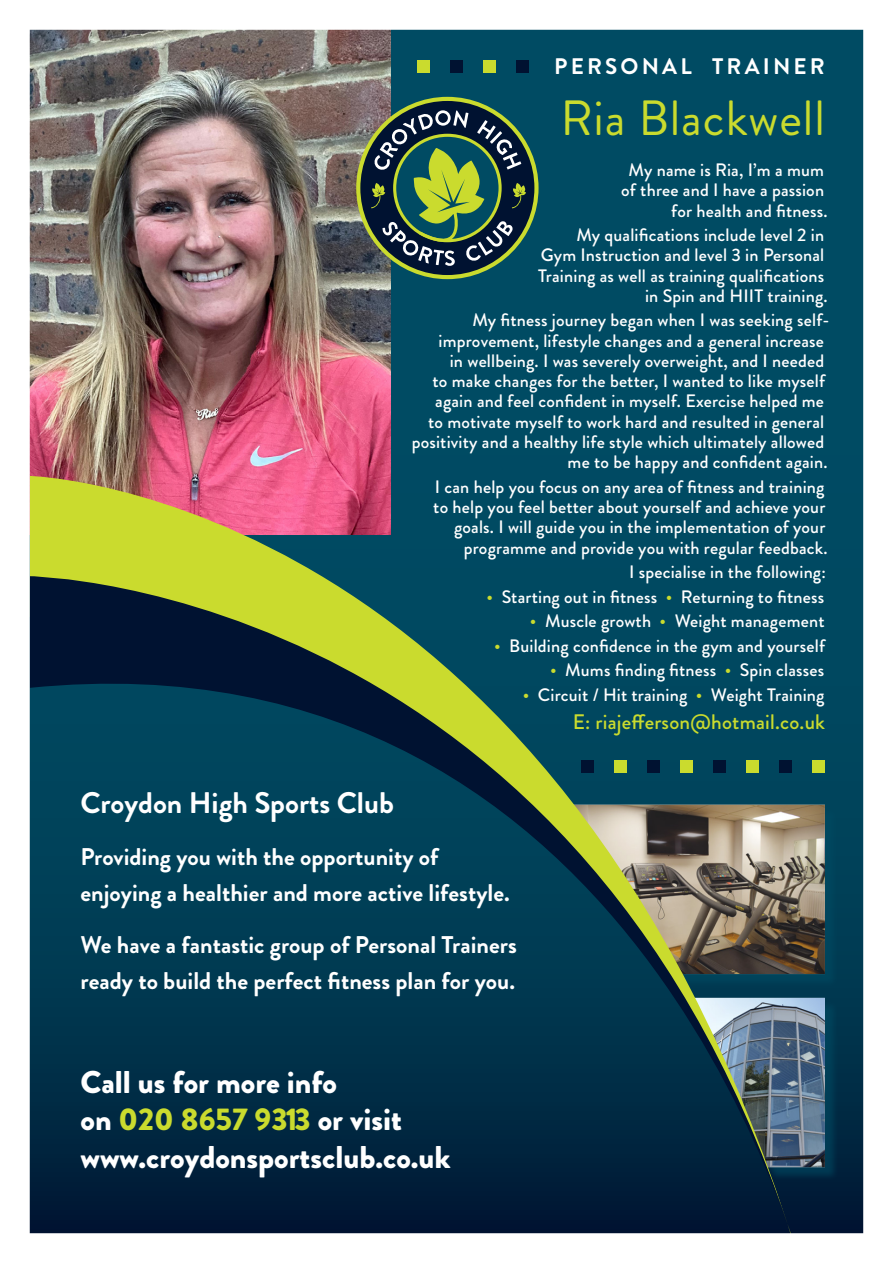
<style>
.page{position:relative;width:893px;height:1263px;background:#fff}
.page>*{position:absolute;margin:0;border:0;box-sizing:border-box;transform-origin:0 0}
.t1{font:49.35px "Brandon Grotesque";letter-spacing:.02em;color:#cadb2e}
.t2{font:900 31.5px/37.8px "Brandon Grotesque";color:#fff}
.t3{font:700 29.7px "Brandon Grotesque";color:#fff}
.t4{font:700 24.15px/35.8px "Brandon Grotesque";color:#fff}
.t5{font:700 22.5px "Brandon Grotesque";letter-spacing:.14em;color:#fff}
.t6{font:500 21px "Brandon Grotesque";letter-spacing:.01em;color:#cadb2e}
.t7{font:500 18px/20.2px "Brandon Grotesque";letter-spacing:.01em;color:#fff;text-align:right}
.s1{color:#cadb2e}
</style>
<div class="page">
<img style="left:29px;top:29px;width:835px;height:1205px">
<p class="t5" style="left:554px;top:51px;width:272px">PERSONAL TRAINER</p>
<h1 class="t1" style="left:561px;top:84px;width:266px">Ria Blackwell</h1>
<p class="t7" style="left:621px;top:160px;width:208px">My name is Ria, I’m a mum of three and I have a passion for health and fitness.</p>
<p class="t7" style="left:538px;top:225px;width:291px">My qualifications include level 2 in<br>Gym Instruction and level 3 in Personal Training as well as training qualifications in Spin and HIIT training.</p>
<p class="t7" style="left:472px;top:310px;width:359px">My fitness journey began when I was seeking self-</p>
<p class="t7" style="left:438px;top:331px;width:387px">improvement, lifestyle changes and a general increase</p>
<p class="t7" style="left:450px;top:351px;width:376px">in wellbeing. I was severely overweight, and I needed</p>
<p class="t7" style="left:433px;top:371px;width:394px">to make changes for the better, I wanted to like myself</p>
<p class="t7" style="left:435px;top:391px;width:390px">again and feel confident in myself. Exercise helped me</p>
<p class="t7" style="left:428px;top:412px;width:398px">to motivate myself to work hard and resulted in general</p>
<p class="t7" style="left:412px;top:432px;width:414px">positivity and a healthy life style which ultimately allowed</p>
<p class="t7" style="left:568px;top:452px;width:262px">me to be happy and confident again.</p>
<p class="t7" style="left:433px;top:477px;width:396px">I can help you focus on any area of fitness and training to help you feel better about yourself and achieve your goals. I will guide you in the implementation of your programme and provide you with regular feedback.</p>
<p class="t7" style="left:629px;top:562px;width:198px">I specialise in the following:</p>
<p class="t7" style="left:487px;top:586px;width:339px"><span class="s1">•</span> Starting out in fitness <span class="s1">•</span> Returning to fitness</p>
<p class="t7" style="left:530px;top:611px;width:296px"><span class="s1">•</span> Muscle growth <span class="s1">•</span> Weight management</p>
<p class="t7" style="left:494px;top:635px;width:332px"><span class="s1">•</span> Building confidence in the gym and yourself</p>
<p class="t7" style="left:550px;top:660px;width:276px"><span class="s1">•</span> Mums finding fitness <span class="s1">•</span> Spin classes</p>
<p class="t7" style="left:523px;top:684px;width:303px"><span class="s1">•</span> Circuit / Hit training <span class="s1">•</span> Weight Training</p>
<p class="t6" style="left:573px;top:707px;width:254px">E: riajefferson@hotmail.co.uk</p>
<h3 class="t3" style="left:81px;top:781px;width:315px">Croydon High Sports Club</h3>
<h3 class="t4" style="left:81px;top:839px;width:431px">Providing you with the opportunity of enjoying a healthier and more active lifestyle.</h3>
<h3 class="t4" style="left:81px;top:927px;width:438px">We have a fantastic group of Personal Trainers ready to build the perfect fitness plan for you.</h3>
<h2 class="t2" style="left:81px;top:1063px;width:372px">Call us for more info<br>on <span class="s1">020 8657 9313</span> or visit www.croydonsportsclub.co.uk</h2>
</div>
